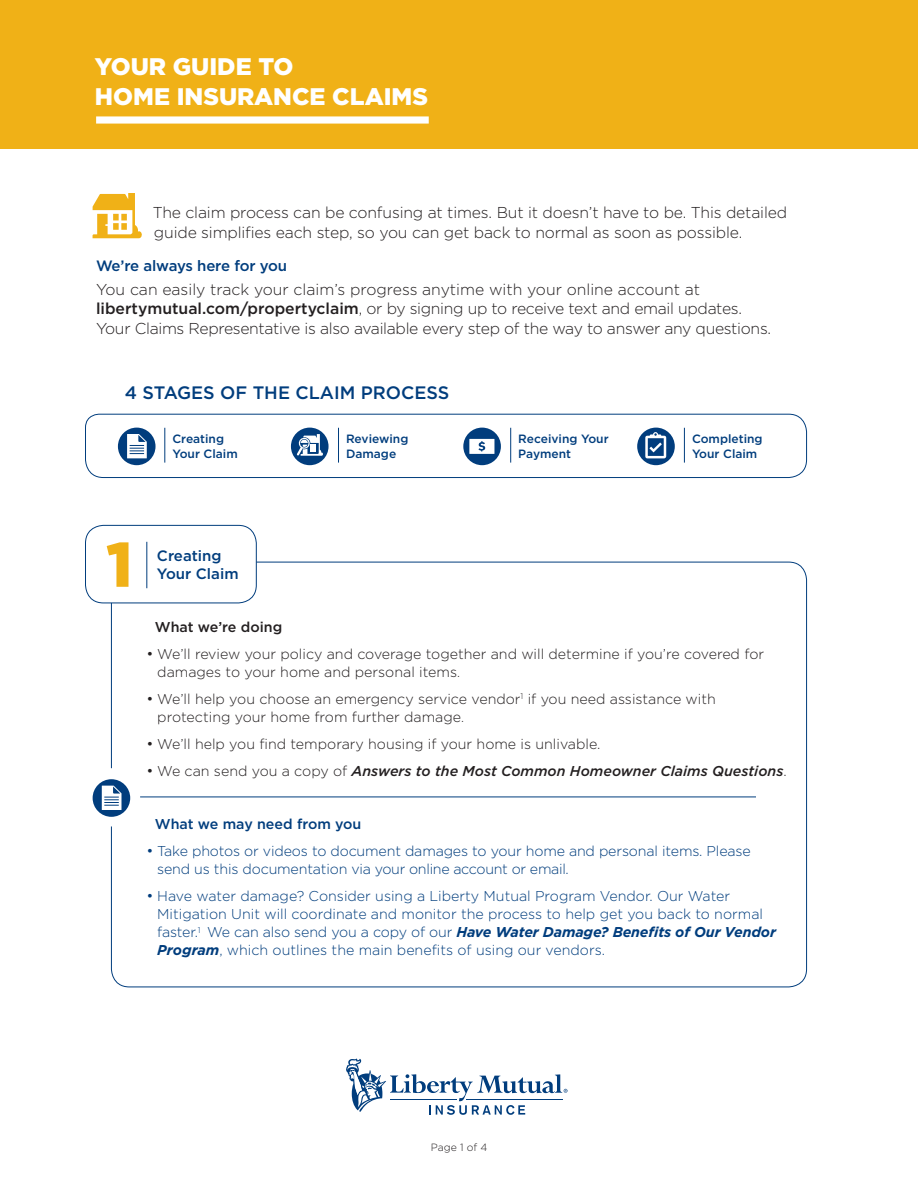
<style>
.page{position:relative;width:918px;height:1188px;background:#fff}
.page>*{position:absolute;margin:0;border:0;box-sizing:border-box;transform-origin:0 0}
.t1{font:900 63px "Gotham";color:#f0b117}
.t2{font:900 24px/30px "Gotham";color:#fff}
.t3{font:500 18px "Gotham";color:#013d7d}
.t4{font:300 15.75px/19.5px "Gotham";letter-spacing:-.01em;color:#231f20}
.t5{font:500 15px/18px "Gotham";letter-spacing:-.01em;color:#013d7d}
.t6{font:300 14.25px/18px "Gotham";color:#013d7d}
.t7{font:300 14.25px/18px "Gotham";color:#231f20}
.t8{font:italic 500 14.25px "Gotham";color:#231f20}
.t9{font:500 14.25px "Gotham";color:#013d7d}
.t10{font:500 14.25px "Gotham";color:#231f20}
.t11{font:500 12px/15px "Gotham";color:#013d7d}
.t12{font:300 10.5px "Gotham";color:#231f20}
.s1{font-weight:500}
.s2{font-size:15px}
.s3{font-size:12.75px}
.s4{font-weight:300;font-style:normal;font-size:15px}
.s5{font-weight:300;font-style:normal}
.s6{font-weight:700;font-style:italic}
</style>
<div class="page">
<svg style="left:85px;top:414px;width:722px;height:64px"></svg>
<div style="left:291px;top:428px;width:38px;height:37px;background:#013d7d;border-radius:50%"></div>
<svg style="left:297px;top:434px;width:26px;height:22px"></svg>
<div style="left:463px;top:428px;width:38px;height:37px;background:#013d7d;border-radius:50%"></div>
<svg style="left:469px;top:439px;width:25px;height:15px"></svg>
<div style="left:637px;top:428px;width:38px;height:37px;background:#013d7d;border-radius:50%"></div>
<svg style="left:645px;top:432px;width:21px;height:26px"></svg>
<div style="left:118px;top:428px;width:38px;height:37px;background:#013d7d;border-radius:50%"></div>
<svg style="left:127px;top:434px;width:20px;height:24px"></svg>
<hr style="left:127px;top:797px;width:629px;height:1px;background:#013d7d">
<div style="left:82px;top:768px;width:58px;height:58px;background:#fff;border-radius:50%"></div>
<div style="left:85px;top:525px;width:171px;height:78px;border:1px solid #013d7d;border-radius:18px"></div>
<div style="left:0;top:0;width:918px;height:148px;background:#f0b117"></div>
<hr style="left:147px;top:542px;width:1px;height:46px;background:#013d7d">
<div style="left:96px;top:116px;width:333px;height:8px;background:#fff"></div>
<svg style="left:93px;top:193px;width:49px;height:45px"></svg>
<div style="left:93px;top:779px;width:37px;height:38px;background:#013d7d;border-radius:50%"></div>
<svg style="left:102px;top:786px;width:20px;height:24px"></svg>
<hr style="left:165px;top:428px;width:1px;height:35px;background:#013d7d">
<hr style="left:338px;top:428px;width:1px;height:35px;background:#013d7d">
<hr style="left:510px;top:428px;width:1px;height:35px;background:#013d7d">
<hr style="left:684px;top:428px;width:1px;height:35px;background:#013d7d">
<svg style="left:346px;top:1059px;width:221px;height:56px"></svg>
<p class="t2" style="left:95px;top:51px;width:335px">YOUR GUIDE TO<br>HOME INSURANCE CLAIMS</p>
<p class="t4" style="left:153px;top:202px;width:636px">The claim process can be confusing at times. But it doesn’t have to be. This detailed guide simplifies each step, so you can get back to normal as soon as possible.</p>
<p class="t5" style="left:96px;top:256px;width:193px">We’re always here for you</p>
<p class="t4" style="left:96px;top:279px;width:677px">You can easily track your claim’s progress anytime with your online account at <span class="s1">libertymutual.com/propertyclaim</span>, or by signing up to receive text and email updates.<br>Your Claims Representative is also available every step of the way to answer any questions.</p>
<p class="t3" style="left:125px;top:380px;width:326px">4 STAGES OF THE CLAIM PROCESS</p>
<p class="t11" style="left:172px;top:431px;width:67px">Creating<br>Your Claim</p>
<p class="t11" style="left:346px;top:431px;width:64px">Reviewing<br>Damage</p>
<p class="t11" style="left:518px;top:431px;width:92px">Receiving Your<br>Payment</p>
<p class="t11" style="left:692px;top:431px;width:72px">Completing<br>Your Claim</p>
<p class="t1" style="left:106px;top:521px;width:28px">1</p>
<p class="t5" style="left:157px;top:546px;width:83px">Creating<br>Your Claim</p>
<p class="t10" style="left:155px;top:617px;width:129px">What we’re doing</p>
<p class="t7" style="left:157px;top:644px;width:608px;text-indent:-11px"><span class="s2">•</span> We’ll review your policy and coverage together and will determine if you’re covered for damages to your home and personal items<span class="s3">.</span></p>
<p class="t7" style="left:157px;top:689px;width:560px;text-indent:-11px"><span class="s2">•</span> We’ll help you choose an emergency service vendor<sup>1</sup> if you need assistance with protecting your home from further damage<span class="s3">.</span></p>
<p class="t7" style="left:146px;top:734px;width:456px"><span class="s2">•</span> We’ll help you find temporary housing if your home is unlivable.</p>
<p class="t8" style="left:146px;top:761px;width:642px"><span class="s4">•</span> <span class="s5">We can send you a copy of</span> Answers to the Most Common Homeowner Claims Questions<span class="s5">.</span></p>
<p class="t9" style="left:155px;top:815px;width:208px">What we may need from you</p>
<p class="t6" style="left:157px;top:842px;width:595px;text-indent:-11px"><span class="s2">•</span> Take photos or videos to document damages to your home and personal items. Please send us this documentation via your online account or email.</p>
<p class="t6" style="left:157px;top:887px;width:620px;text-indent:-11px"><span class="s2">•</span> Have water damage? Consider using a Liberty Mutual Program Vendor. Our Water Mitigation Unit will coordinate and monitor the process to help get you back to normal faster.<sup>1</sup> We can also send you a copy of our <span class="s6">Have Water Damage? Benefits of Our Vendor Program</span>, which outlines the main benefits of using our vendors.</p>
<p class="t12" style="left:431px;top:1141px;width:58px">Page 1 of 4</p>
</div>
